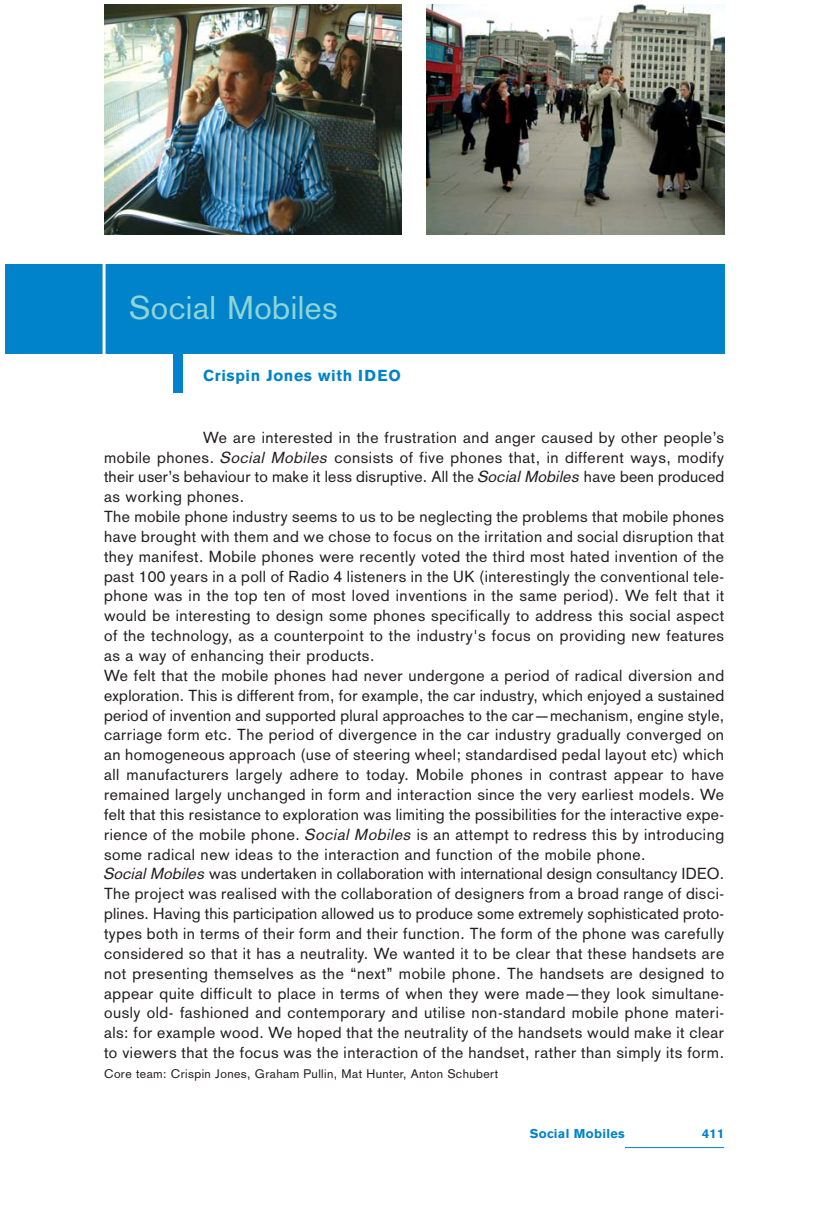
<style>
.page{position:relative;width:822px;height:1208px;background:#fff}
.page>*{position:absolute;margin:0;border:0;box-sizing:border-box;transform-origin:0 0}
.t1{font:32.38px "Basic Commercial";letter-spacing:.015em;color:#8fd4d5}
.t2{font:15.75px/19.8px "Basic Commercial";letter-spacing:.035em;color:#231f20}
.t3{font:700 15.75px "Akzidenz Grotesk BE";letter-spacing:.04em;color:#0083ca}
.t4{font:700 12.6px "Akzidenz Grotesk BE";letter-spacing:.03em;color:#0083ca}
.t5{font:12.25px "Basic Commercial";letter-spacing:.035em;color:#231f20}
.s1{font-style:italic}
</style>
<div class="page">
<div style="left:174px;top:353px;width:9px;height:40px;background:#0083ca"></div>
<div style="left:5px;top:264px;width:719px;height:89px;background:#0083ca"></div>
<hr style="left:103px;top:259px;width:3px;height:99px;background:#fff">
<img style="left:104px;top:4px;width:298px;height:230px">
<img style="left:427px;top:4px;width:297px;height:230px">
<hr style="left:625px;top:1146px;width:99px;height:1px;background:#0083ca">
<h1 class="t1" style="left:129px;top:296px;width:210px">Social Mobiles</h1>
<p class="t3" style="left:203px;top:369px;width:199px">Crispin Jones with IDEO</p>
<p class="t2" style="left:104px;top:428px;width:622px;text-indent:99px">We are interested in the frustration and anger caused by other people’s mobile phones. <span class="s1">Social Mobiles</span> consists of five phones that, in different ways, modify their user’s behaviour to make it less disruptive. All the <span class="s1">Social Mobiles</span> have been produced as working phones.<br>The mobile phone industry seems to us to be neglecting the problems that mobile phones have brought with them and we chose to focus on the irritation and social disruption that they manifest. Mobile phones were recently voted the third most hated invention of the past 100 years in a poll of Radio 4 listeners in the UK (interestingly the conventional tele&shy;phone was in the top ten of most loved inventions in the same period). We felt that it would be interesting to design some phones specifically to address this social aspect of the technology, as a counterpoint to the industry's focus on providing new features as a way of enhancing their products.<br>We felt that the mobile phones had never undergone a period of radical diversion and exploration. This is different from, for example, the car industry, which enjoyed a sustained period of invention and supported plural approaches to the car—mechanism, engine style, carriage form etc. The period of divergence in the car industry gradually converged on an homogeneous approach (use of steering wheel; standardised pedal layout etc) which all manufacturers largely adhere to today. Mobile phones in contrast appear to have remained largely unchanged in form and interaction since the very earliest models. We felt that this resistance to exploration was limiting the possibilities for the interactive expe&shy;rience of the mobile phone. <span class="s1">Social Mobiles</span> is an attempt to redress this by introducing some radical new ideas to the interaction and function of the mobile phone.<br><span class="s1">Social Mobiles</span> was undertaken in collaboration with international design consultancy IDEO.<br>The project was realised with the collaboration of designers from a broad range of disci&shy;plines. Having this participation allowed us to produce some extremely sophisticated proto&shy;types both in terms of their form and their function. The form of the phone was carefully considered so that it has a neutrality. We wanted it to be clear that these handsets are not presenting themselves as the “next” mobile phone. The handsets are designed to appear quite difficult to place in terms of when they were made—they look simultane&shy;ously old- fashioned and contemporary and utilise non-standard mobile phone materi&shy;als: for example wood. We hoped that the neutrality of the handsets would make it clear to viewers that the focus was the interaction of the handset, rather than simply its form.</p>
<p class="t5" style="left:104px;top:1069px;width:396px">Core team: Crispin Jones, Graham Pullin, Mat Hunter, Anton Schubert</p>
<p class="t4" style="left:530px;top:1128px;width:97px">Social Mobiles</p>
<p class="t4" style="left:702px;top:1128px;width:24px">411</p>
</div>
